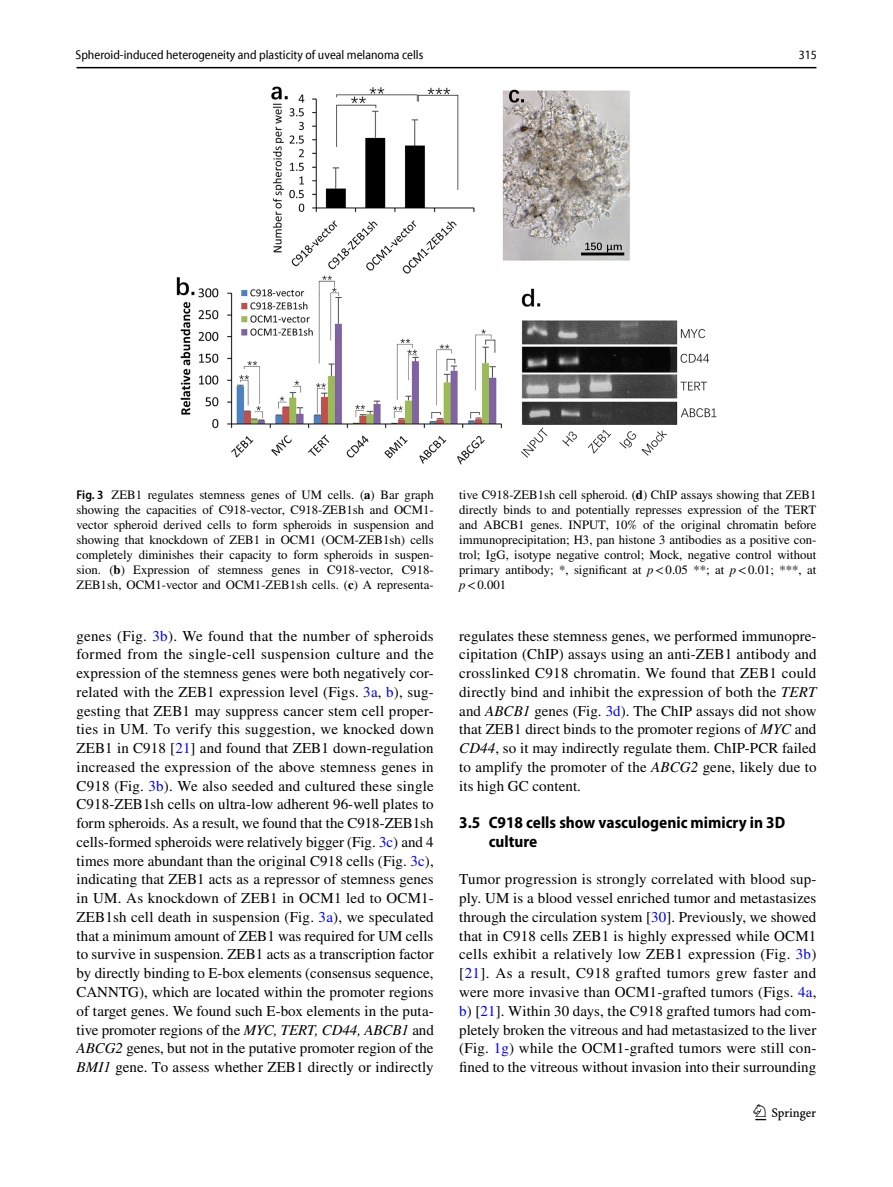
<style>
.page{position:relative;width:893px;height:1187px;background:#fff}
.page>*{position:absolute;margin:0;border:0;box-sizing:border-box;transform-origin:0 0}
.t1{font:22.5px "Springnew Regular 3";color:#000}
.t2{font:700 semi-condensed 16.5px/18.8px "Myriad Pro";color:#000}
.t3{font:15px/18.8px "STIX";letter-spacing:.005em;color:#000;text-align:justify}
.t4{font:12.75px/15px "STIX";color:#000;text-align:justify}
.t5{font:semi-condensed 12.75px "Myriad Pro Unic";color:#000}
.s1{font-family:"Myriad Pro";font-weight:600;font-stretch:semi-condensed}
.s2{font-weight:700}
.s3{font-style:italic}
.s4{color:#00f}
</style>
<div class="page">
<hr style="left:77px;top:67px;width:739px;height:1px;background:#000">
<img style="left:176px;top:87px;width:540px;height:377px">
<p class="t5" style="left:76px;top:50px;width:349px">Spheroid-induced heterogeneity and plasticity of uveal melanoma cells</p>
<p class="t5" style="left:799px;top:50px;width:20px">315</p>
<p class="t4" style="left:77px;top:488px;width:359px"><span class="s1">Fig. 3</span> ZEB1 regulates stemness genes of UM cells. (<span class="s2">a</span>) Bar graph showing the capacities of C918-vector, C918-ZEB1sh and OCM1- vector spheroid derived cells to form spheroids in suspension and showing that knockdown of ZEB1 in OCM1 (OCM-ZEB1sh) cells completely diminishes their capacity to form spheroids in suspen&shy;sion. (<span class="s2">b</span>) Expression of stemness genes in C918-vector, C918- ZEB1sh, OCM1-vector and OCM1-ZEB1sh cells. (<span class="s2">c</span>) A representa-</p>
<p class="t4" style="left:459px;top:488px;width:359px">tive C918-ZEB1sh cell spheroid. (<span class="s2">d</span>) ChIP assays showing that ZEB1 directly binds to and potentially represses expression of the TERT and ABCB1 genes. INPUT, 10% of the original chromatin before immunoprecipitation; H3, pan histone 3 antibodies as a positive con&shy;trol; IgG, isotype negative control; Mock, negative control without primary antibody; *, significant at <span class="s3">p</span>&lt;0.05 **; at <span class="s3">p</span>&lt;0.01; ***, at <span class="s3">p</span>&lt;0.001</p>
<p class="t3" style="left:77px;top:627px;width:359px">genes (Fig. <span class="s4">3b</span>). We found that the number of spheroids formed from the single-cell suspension culture and the expression of the stemness genes were both negatively cor&shy;related with the ZEB1 expression level (Figs. <span class="s4">3a</span>, <span class="s4">b</span>), sug&shy;gesting that ZEB1 may suppress cancer stem cell proper&shy;ties in UM. To verify this suggestion, we knocked down ZEB1 in C918 [<span class="s4">21</span>] and found that ZEB1 down-regulation increased the expression of the above stemness genes in C918 (Fig. <span class="s4">3b</span>). We also seeded and cultured these single C918-ZEB1sh cells on ultra-low adherent 96-well plates to form spheroids. As a result, we found that the C918-ZEB1sh cells-formed spheroids were relatively bigger (Fig. <span class="s4">3c</span>) and 4 times more abundant than the original C918 cells (Fig. <span class="s4">3c</span>), indicating that ZEB1 acts as a repressor of stemness genes in UM. As knockdown of ZEB1 in OCM1 led to OCM1- ZEB1sh cell death in suspension (Fig. <span class="s4">3a</span>), we speculated that a minimum amount of ZEB1 was required for UM cells to survive in suspension. ZEB1 acts as a transcription factor by directly binding to E-box elements (consensus sequence, CANNTG), which are located within the promoter regions of target genes. We found such E-box elements in the puta&shy;tive promoter regions of the <span class="s3">MYC, TERT, CD44, ABCB1</span> and <span class="s3">ABCG2</span> genes, but not in the putative promoter region of the <span class="s3">BMI1</span> gene. To assess whether ZEB1 directly or indirectly</p>
<p class="t3" style="left:459px;top:627px;width:359px">regulates these stemness genes, we performed immunopre&shy;cipitation (ChIP) assays using an anti-ZEB1 antibody and crosslinked C918 chromatin. We found that ZEB1 could directly bind and inhibit the expression of both the <span class="s3">TERT </span>and <span class="s3">ABCB1</span> genes (Fig. <span class="s4">3d</span>). The ChIP assays did not show that ZEB1 direct binds to the promoter regions of <span class="s3">MYC</span> and <span class="s3">CD44</span>, so it may indirectly regulate them. ChIP-PCR failed to amplify the promoter of the <span class="s3">ABCG2</span> gene, likely due to its high GC content.</p>
<p class="t2" style="left:489px;top:813px;width:298px;text-indent:-29px">3.5 C918 cells show vasculogenic mimicry in 3D culture</p>
<p class="t3" style="left:459px;top:871px;width:359px">Tumor progression is strongly correlated with blood sup&shy;ply. UM is a blood vessel enriched tumor and metastasizes through the circulation system [<span class="s4">30</span>]. Previously, we showed that in C918 cells ZEB1 is highly expressed while OCM1 cells exhibit a relatively low ZEB1 expression (Fig. <span class="s4">3b</span>) [<span class="s4">21</span>]. As a result, C918 grafted tumors grew faster and were more invasive than OCM1-grafted tumors (Figs. <span class="s4">4a</span>, <span class="s4">b</span>) [<span class="s4">21</span>]. Within 30 days, the C918 grafted tumors had com&shy;pletely broken the vitreous and had metastasized to the liver (Fig. <span class="s4">1g</span>) while the OCM1-grafted tumors were still con&shy;fined to the vitreous without invasion into their surrounding</p>
<h1 class="t1" style="left:755px;top:1104px;width:62px">1 3</h1>
</div>
